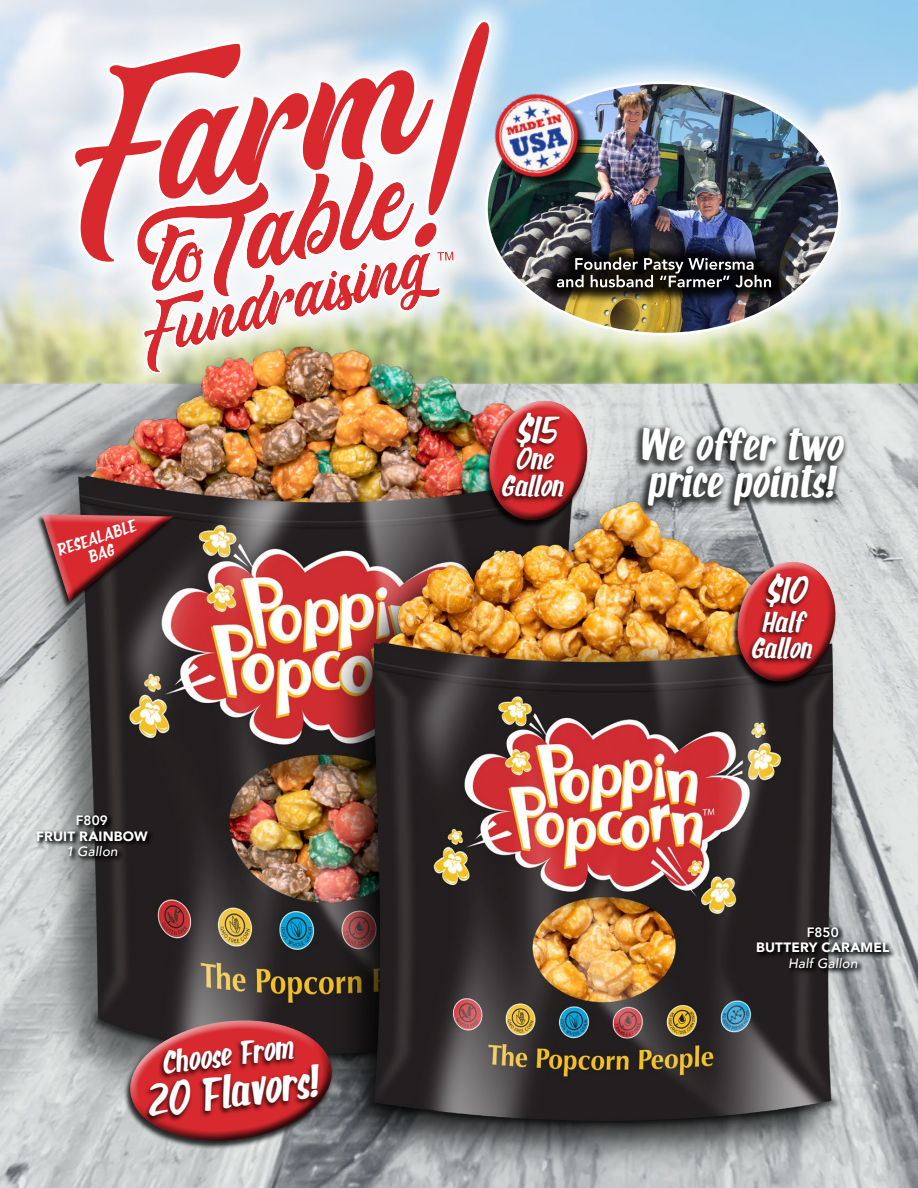
<style>
.page{position:relative;width:918px;height:1188px;background:#fff}
.page>*{position:absolute;margin:0;border:0;box-sizing:border-box;transform-origin:0 0}
.t1{font:34.5px "Silver Age Queens";color:#fff}
.t2{font:34.05px/36.6px "Silver Age Queens";letter-spacing:.02em;color:#fff}
.t3{font:28.35px "Silver Age Queens";color:#fff}
.t4{font:27.75px "Silver Age Queens";color:#fff}
.t5{font:24.15px "Silver Age Queens";color:#fff}
.t6{font:22.35px/26.8px "Silver Age Queens";letter-spacing:.02em;color:#fff;text-align:center}
.t7{font:21.9px "Silver Age Queens";color:#fff}
.t8{font:21.75px "Silver Age Queens";letter-spacing:.02em;color:#fff}
.t9{font:900 13.5px "Avenir";letter-spacing:.01em;color:#fff}
.t10{font:italic 500 13.5px "Avenir";letter-spacing:.015em;color:#fff}
.t11{font:800 13.5px "Avenir";letter-spacing:.005em;color:#fff}
.t12{font:12.9px/16px "Silver Age Queens";color:#fff;text-align:center}
</style>
<div class="page">
<div style="left:44px;top:0;width:476px;height:402px;background:#fff;opacity:.8"></div>
<svg style="left:73px;top:19px;width:418px;height:192px"></svg>
<div style="left:457px;top:53px;width:412px;height:311px;background:#fff;opacity:.8"></div>
<img style="left:487px;top:83px;width:352px;height:196px">
<div style="left:496px;top:95px;width:93px;height:93px;background:#000;opacity:.8"></div>
<img style="left:493px;top:92px;width:89px;height:89px">
<img style="left:0;top:211px;width:834px;height:977px">
<img style="left:95px;top:279px;width:823px;height:909px">
<svg style="left:113px;top:1000px;width:235px;height:153px;background:#765a5c"></svg>
<div style="left:143px;top:1039px;width:178px;height:84px;background:#000;opacity:.8"></div>
<div style="left:633px;top:424px;width:216px;height:92px;background:#000;opacity:.65"></div>
<div style="left:483px;top:401px;width:106px;height:128px;background:#000;opacity:.8"></div>
<img style="left:477px;top:392px;width:123px;height:129px">
<div style="left:497px;top:410px;width:70px;height:93px;background:#000;opacity:.8"></div>
<div style="left:731px;top:562px;width:106px;height:128px;background:#000;opacity:.8"></div>
<img style="left:726px;top:553px;width:122px;height:129px">
<div style="left:746px;top:571px;width:69px;height:94px;background:#000;opacity:.8"></div>
<div style="left:35px;top:515px;width:139px;height:95px;background:#000;opacity:.8"></div>
<img style="left:31px;top:466px;width:166px;height:141px">
<div style="left:35px;top:813px;width:119px;height:50px;background:#000;opacity:.95"></div>
<div style="left:755px;top:925px;width:141px;height:50px;background:#000;opacity:.95"></div>
<p class="t12" style="left:55px;top:544px;width:84px;rotate:-18deg">RESEALABLE<br>BAG</p>
<p class="t11" style="left:76px;top:810px;width:33px">F809</p>
<p class="t9" style="left:36px;top:824px;width:113px">FRUIT RAINBOW</p>
<p class="t10" style="left:66px;top:843px;width:53px">1 Gallon</p>
<h3 class="t5" style="left:159px;top:1044px;width:134px;rotate:-7deg">Choose From</h3>
<h1 class="t1" style="left:144px;top:1075px;width:172px;rotate:-7deg">20 Flavors!</h1>
<h3 class="t3" style="left:515px;top:408px;width:42px">$15</h3>
<h3 class="t6" style="left:501px;top:447px;width:66px">One<br>Gallon</h3>
<h2 class="t2" style="left:640px;top:428px;width:204px">We offer two price points!</h2>
<h3 class="t4" style="left:765px;top:569px;width:41px">$10</h3>
<h3 class="t7" style="left:761px;top:605px;width:44px">Half</h3>
<h3 class="t8" style="left:751px;top:631px;width:65px">Gallon</h3>
<p class="t11" style="left:807px;top:922px;width:33px">F850</p>
<p class="t9" style="left:756px;top:936px;width:135px">BUTTERY CARAMEL</p>
<p class="t10" style="left:788px;top:955px;width:71px">Half Gallon</p>
</div>
